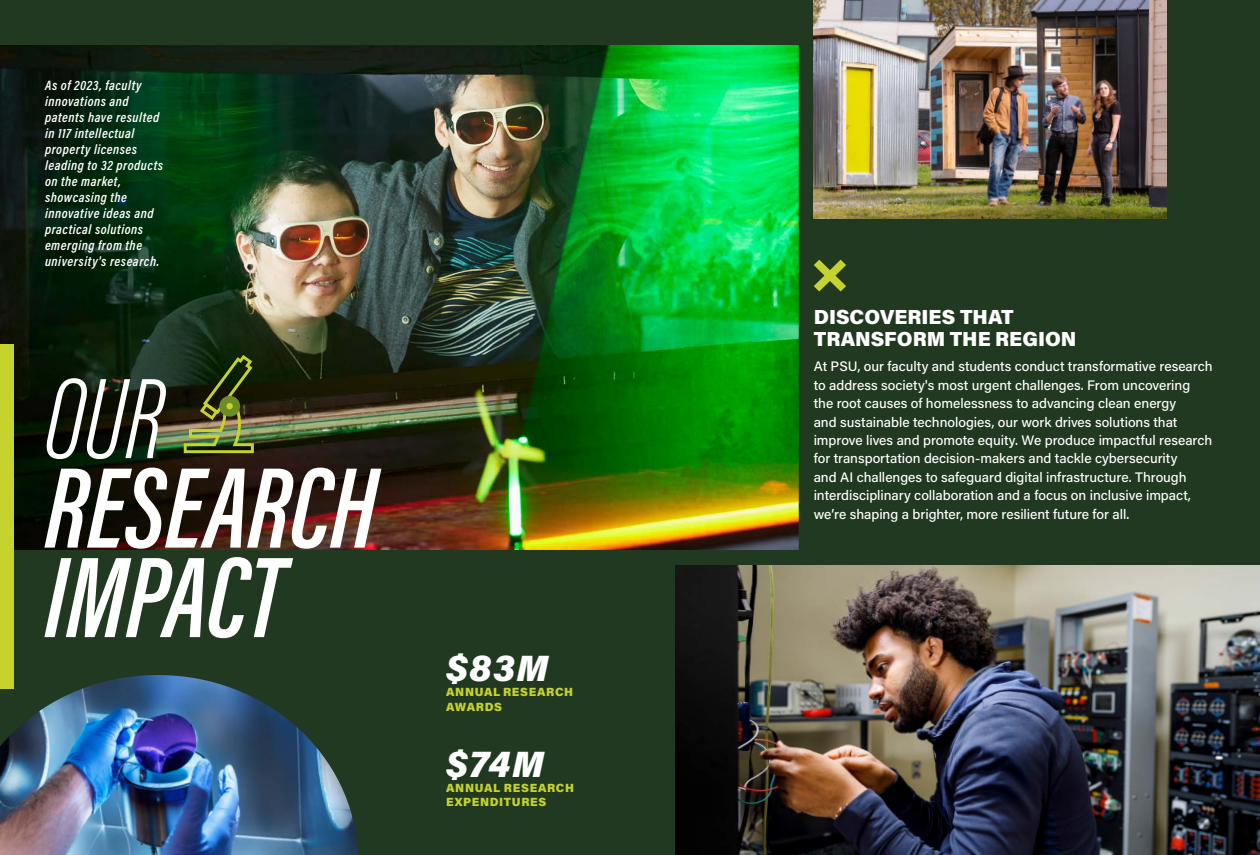
<style>
.page{position:relative;width:1260px;height:855px;background:#213921}
.page>*{position:absolute;margin:0;border:0;box-sizing:border-box;transform-origin:0 0}
.t1{font:italic 600 118.25px/89.5px "Acumin Pro Extra Cond";color:#fff}
.t2{font:italic 300 118.25px "Acumin Pro Extra Cond";color:#fff}
.t3{font:italic 900 36.62px "Acumin Pro";letter-spacing:.04em;color:#fff}
.t4{font:20.38px/22.5px "Acumin Variable Concept";color:#fff}
.t5{font:500 13.75px/18.5px "Acumin Pro";color:#fff}
.t6{font:italic 600 13.75px/16px "Acumin Pro Cond";letter-spacing:.04em;color:#fff}
.t7{font:900 11.88px/14.8px "Acumin Pro";letter-spacing:.055em;color:#c6d32d}
</style>
<div class="page">
<img style="left:0;top:45px;width:799px;height:505px">
<img style="left:675px;top:565px;width:585px;height:290px">
<div style="left:0;top:345px;width:13px;height:344px;background:#c6d32d"></div>
<img style="left:182px;top:353px;width:73px;height:102px">
<img style="left:0;top:675px;width:358px;height:180px">
<svg style="left:814px;top:260px;width:32px;height:32px"></svg>
<img style="left:814px;top:0;width:352px;height:218px">
<p class="t6" style="left:45px;top:77px;width:120px">As of 2023, faculty innovations and patents have resulted in 117 intellectual property licenses leading to 32 products on the market, showcasing the innovative ideas and practical solutions emerging from the university's research.</p>
<h1 class="t2" style="left:45px;top:347px;width:119px">OUR</h1>
<h1 class="t1" style="left:45px;top:462px;width:333px">RESEARCH<br>IMPACT</h1>
<h2 class="t3" style="left:446px;top:642px;width:104px">$83M</h2>
<p class="t7" style="left:446px;top:684px;width:129px">ANNUAL RESEARCH<br>AWARDS</p>
<h2 class="t3" style="left:446px;top:738px;width:99px">$74M</h2>
<p class="t7" style="left:446px;top:779px;width:129px">ANNUAL RESEARCH<br>EXPENDITURES</p>
<h3 class="t4" style="left:814px;top:304px;width:264px">DISCOVERIES THAT<br>TRANSFORM THE REGION</h3>
<p class="t5" style="left:814px;top:357px;width:400px">At PSU, our faculty and students conduct transformative research to address society's most urgent challenges. From uncovering the root causes of homelessness to advancing clean energy<br>and sustainable technologies, our work drives solutions that improve lives and promote equity. We produce impactful research for transportation decision-makers and tackle cybersecurity<br>and AI challenges to safeguard digital infrastructure. Through interdisciplinary collaboration and a focus on inclusive impact, we’re shaping a brighter, more resilient future for all.</p>
</div>
